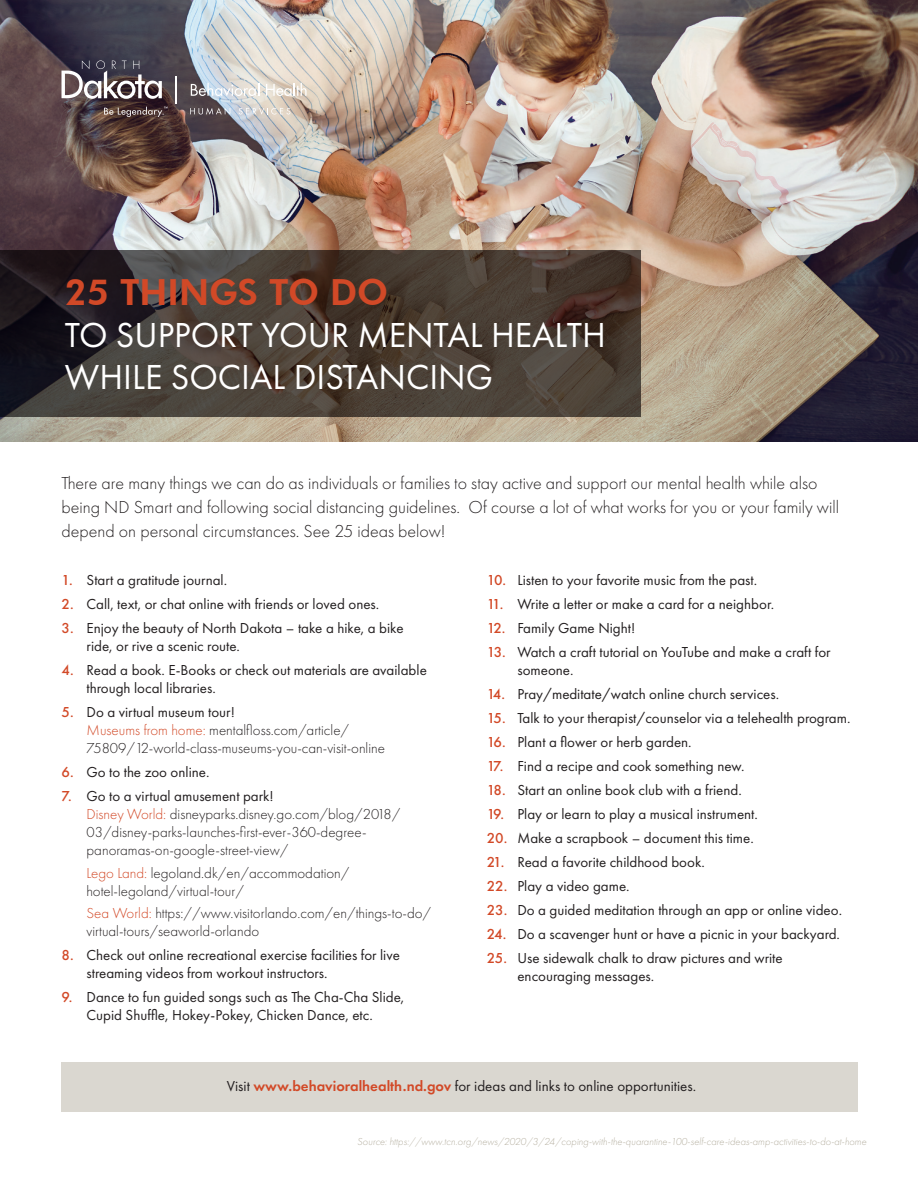
<style>
.page{position:relative;width:918px;height:1188px;background:#fff}
.page>*{position:absolute;margin:0;border:0;box-sizing:border-box;transform-origin:0 0}
.t1{font:36px/42px "Futura PT";color:#fff}
.t2{font:800 36px "Futura BT";color:#d24927}
.t3{font:300 18px/24px "Futura PT";color:#231f20}
.t4{font:15px/18px "Futura PT";color:#231f20}
.t5{font:300 15px/18px "Futura PT";color:#231f20}
.t6{font:italic 300 10.5px "Futura PT";color:#b6b0a1}
.s1{font-weight:500;color:#d24927}
.s2{font-weight:400}
.s3{color:#d24927}
.s4{font-weight:600;color:#d24927}
</style>
<div class="page">
<div style="left:62px;top:1063px;width:796px;height:49px;background:#dad7d0"></div>
<img style="left:0;top:0;width:918px;height:442px">
<svg style="left:0;top:251px;width:641px;height:166px;background:#423832"></svg>
<svg style="left:175px;top:76px;width:1px;height:27px"></svg>
<svg style="left:191px;top:83px;width:68px;height:13px"></svg>
<svg style="left:266px;top:83px;width:41px;height:13px"></svg>
<svg style="left:62px;top:60px;width:100px;height:39px"></svg>
<svg style="left:104px;top:107px;width:64px;height:10px"></svg>
<svg style="left:190px;top:108px;width:40px;height:7px"></svg>
<svg style="left:239px;top:108px;width:51px;height:7px"></svg>
<h1 class="t2" style="left:65px;top:270px;width:325px">25 THINGS TO DO</h1>
<h1 class="t1" style="left:65px;top:314px;width:543px">TO SUPPORT YOUR MENTAL HEALTH<br>WHILE SOCIAL DISTANCING</h1>
<p class="t3" style="left:62px;top:471px;width:779px">There are many things we can do as individuals or families to stay active and support our mental health while also being ND Smart and following social distancing guidelines. Of course a lot of what works for you or your family will depend on personal circumstances. See 25 ideas below!</p>
<p class="t4" style="left:62px;top:571px;width:167px"><span class="s1">1.</span> Start a gratitude journal.</p>
<p class="t4" style="left:62px;top:595px;width:319px"><span class="s1">2.</span> Call, text, or chat online with friends or loved ones.</p>
<p class="t4" style="left:87px;top:619px;width:319px;text-indent:-25px"><span class="s1">3.</span> Enjoy the beauty of North Dakota – take a hike, a bike ride, or rive a scenic route.</p>
<p class="t4" style="left:87px;top:661px;width:342px;text-indent:-25px"><span class="s1">4.</span> Read a book. E-Books or check out materials are available through local libraries.</p>
<p class="t5" style="left:87px;top:703px;width:300px;text-indent:-25px"><span class="s1">5.</span> <span class="s2">Do a virtual museum tour!<br></span><span class="s3">Museums from home:</span> mentalfloss.com/article/<br>75809/12-world-class-museums-you-can-visit-online</p>
<p class="t4" style="left:62px;top:763px;width:149px"><span class="s1">6.</span> Go to the zoo online.</p>
<p class="t5" style="left:87px;top:787px;width:315px;text-indent:-25px"><span class="s1">7.</span> <span class="s2">Go to a virtual amusement park!<br></span><span class="s3">Disney World:</span> disneyparks.disney.go.com/blog/2018/ 03/disney-parks-launches-first-ever-360-degree&shy;panoramas-on-google-street-view/</p>
<p class="t5" style="left:87px;top:864px;width:264px"><span class="s3">Lego Land:</span> legoland.dk/en/accommodation/ hotel-legoland/virtual-tour/</p>
<p class="t5" style="left:87px;top:904px;width:346px"><span class="s3">Sea World:</span> https://www.visitorlando.com/en/things-to-do/ virtual-tours/seaworld-orlando</p>
<p class="t4" style="left:87px;top:946px;width:315px;text-indent:-25px"><span class="s1">8.</span> Check out online recreational exercise facilities for live streaming videos from workout instructors.</p>
<p class="t4" style="left:62px;top:988px;width:344px;text-align:center"><span class="s1">9.</span> Dance to fun guided songs such as The Cha-Cha Slide,<br>Cupid Shuffle, Hokey-Pokey, Chicken Dance, etc.</p>
<p class="t4" style="left:487px;top:571px;width:272px"><span class="s1">10.</span> Listen to your favorite music from the past.</p>
<p class="t4" style="left:487px;top:595px;width:289px"><span class="s1">11.</span> Write a letter or make a card for a neighbor.</p>
<p class="t4" style="left:487px;top:619px;width:150px"><span class="s1">12.</span> Family Game Night!</p>
<p class="t4" style="left:517px;top:643px;width:315px;text-indent:-31px"><span class="s1">13.</span> Watch a craft tutorial on YouTube and make a craft for someone.</p>
<p class="t4" style="left:487px;top:685px;width:294px"><span class="s1">14.</span> Pray/meditate/watch online church services.</p>
<p class="t4" style="left:487px;top:709px;width:365px"><span class="s1">15.</span> Talk to your therapist/counselor via a telehealth program.</p>
<p class="t4" style="left:487px;top:733px;width:207px"><span class="s1">16.</span> Plant a flower or herb garden.</p>
<p class="t4" style="left:487px;top:757px;width:259px"><span class="s1">17.</span> Find a recipe and cook something new.</p>
<p class="t4" style="left:487px;top:781px;width:257px"><span class="s1">18.</span> Start an online book club with a friend.</p>
<p class="t4" style="left:487px;top:805px;width:273px"><span class="s1">19.</span> Play or learn to play a musical instrument.</p>
<p class="t4" style="left:487px;top:829px;width:269px"><span class="s1">20.</span> Make a scrapbook – document this time.</p>
<p class="t4" style="left:487px;top:853px;width:220px"><span class="s1">21.</span> Read a favorite childhood book.</p>
<p class="t4" style="left:487px;top:877px;width:144px"><span class="s1">22.</span> Play a video game.</p>
<p class="t4" style="left:487px;top:901px;width:357px"><span class="s1">23.</span> Do a guided meditation through an app or online video.</p>
<p class="t4" style="left:487px;top:925px;width:355px"><span class="s1">24.</span> Do a scavenger hunt or have a picnic in your backyard.</p>
<p class="t4" style="left:517px;top:949px;width:267px;text-indent:-31px"><span class="s1">25.</span> Use sidewalk chalk to draw pictures and write encouraging messages.</p>
<p class="t4" style="left:227px;top:1077px;width:471px">Visit <span class="s4">www.behavioralhealth.nd.gov</span> for ideas and links to online opportunities.</p>
<p class="t6" style="left:357px;top:1135px;width:511px">Source: https://www.tcn.org/news/2020/3/24/coping-with-the-quarantine-100-self-care-ideas-amp-activities-to-do-at-home</p>
</div>
